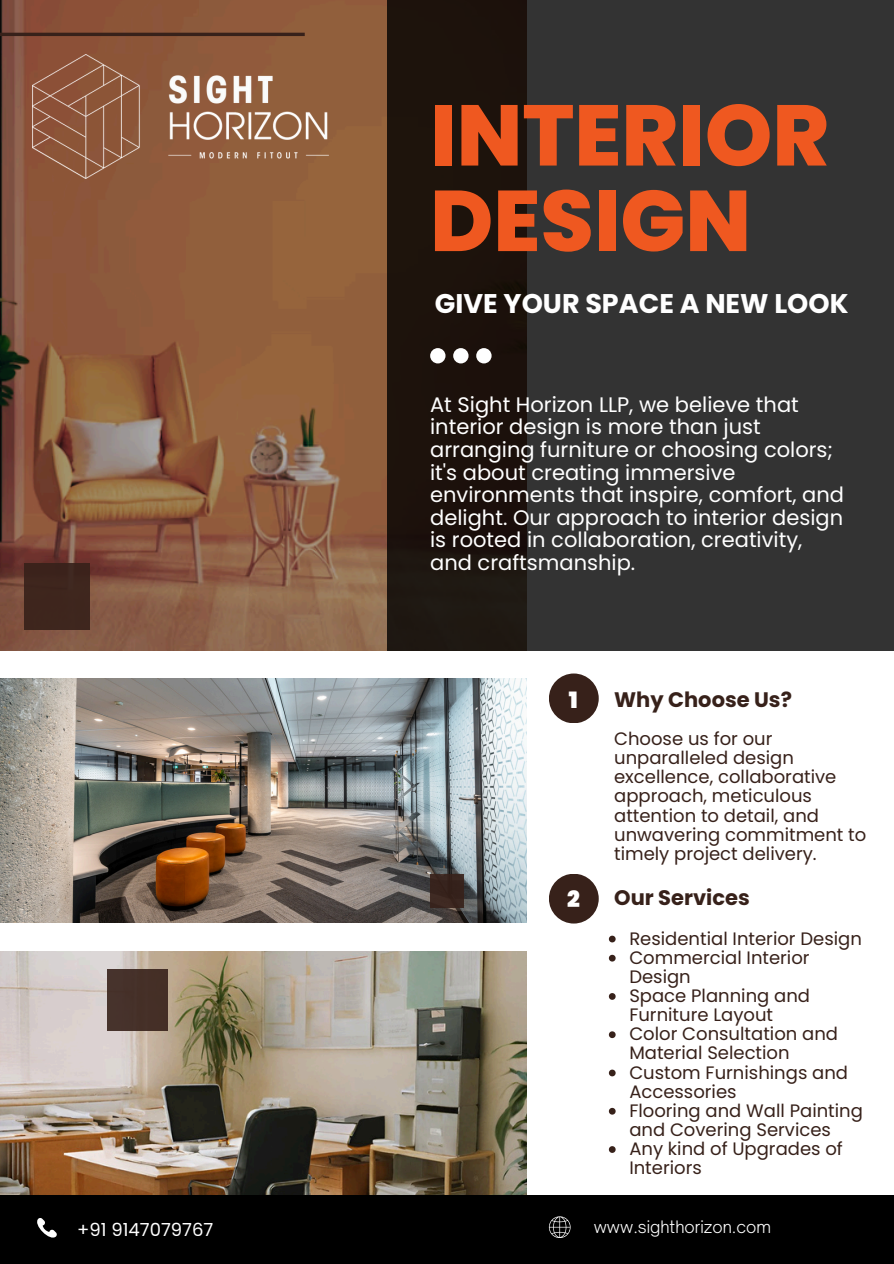
<style>
.page{position:relative;width:894px;height:1264px;background:#fff}
.page>*{position:absolute;margin:0;border:0;box-sizing:border-box;transform-origin:0 0}
.t1{font:800 85.95px/85.5px "Poppins";color:#ef5820}
.t2{font:700 27px "Poppins";color:#fff}
.t3{font:900 22.5px "Poppins";color:#fff}
.t4{font:21px/22.5px "Poppins";color:#fff}
.t5{font:700 21px "Poppins";color:#37211a}
.t6{font:18px/19.2px "Poppins";color:#37211a}
.t7{font:18px "Poppins";color:#fff}
.t8{font:300 16.35px "Open Sauce One";color:#fff}
</style>
<div class="page">
<img style="left:0;top:0;width:387px;height:650px">
<img style="left:0;top:678px;width:526px;height:244px">
<img style="left:0;top:951px;width:526px;height:244px">
<div style="left:24px;top:563px;width:65px;height:66px;background:#3e261d"></div>
<div style="left:430px;top:873px;width:34px;height:34px;background:#37211a"></div>
<div style="left:107px;top:968px;width:61px;height:62px;background:#453028"></div>
<div style="left:0;top:1195px;width:893px;height:68px;background:#000"></div>
<svg style="left:387px;top:0;width:506px;height:650px;fill:#333"></svg>
<svg style="left:430px;top:348px;width:61px;height:15px"></svg>
<hr style="left:0;top:33px;width:304px;height:3px;background:#37211a">
<div style="left:548px;top:673px;width:50px;height:50px;background:#37211a;border-radius:50%"></div>
<div style="left:548px;top:873px;width:50px;height:50px;background:#37211a;border-radius:50%"></div>
<svg style="left:608px;top:935px;width:7px;height:7px"></svg>
<svg style="left:608px;top:954px;width:7px;height:7px"></svg>
<svg style="left:608px;top:993px;width:7px;height:6px"></svg>
<svg style="left:608px;top:1031px;width:7px;height:7px"></svg>
<svg style="left:608px;top:1069px;width:7px;height:7px"></svg>
<svg style="left:608px;top:1107px;width:7px;height:7px"></svg>
<svg style="left:608px;top:1146px;width:7px;height:6px"></svg>
<svg style="left:37px;top:1218px;width:20px;height:20px"></svg>
<svg style="left:548px;top:1216px;width:22px;height:21px"></svg>
<img style="left:32px;top:55px;width:297px;height:124px">
<p class="t1" style="left:430px;top:93px;width:400px">INTERIOR<br>DESIGN</p>
<p class="t2" style="left:435px;top:284px;width:415px">GIVE YOUR SPACE A NEW LOOK</p>
<p class="t4" style="left:430px;top:393px;width:415px">At Sight Horizon LLP, we believe that interior design is more than just arranging furniture or choosing colors; it's about creating immersive environments that inspire, comfort, and delight. Our approach to interior design is rooted in collaboration, creativity, and craftsmanship.</p>
<p class="t3" style="left:568px;top:684px;width:10px">1</p>
<p class="t5" style="left:614px;top:685px;width:179px">Why Choose Us?</p>
<p class="t3" style="left:567px;top:882px;width:14px">2</p>
<h2 class="t6" style="left:614px;top:729px;width:254px">Choose us for our unparalleled design excellence, collaborative approach, meticulous attention to detail, and unwavering commitment to timely project delivery.</h2>
<h1 class="t5" style="left:614px;top:883px;width:137px">Our Services</h1>
<p class="t6" style="left:629px;top:928px;width:234px">Residential Interior Design</p>
<h4 class="t6" style="left:629px;top:947px;width:182px">Commercial Interior<br>Design</h4>
<p class="t6" style="left:629px;top:986px;width:182px">Space Planning and<br>Furniture Layout</p>
<p class="t6" style="left:629px;top:1024px;width:210px">Color Consultation and<br>Material Selection</p>
<p class="t6" style="left:629px;top:1062px;width:220px">Custom Furnishings and<br>Accessories</p>
<p class="t6" style="left:629px;top:1100px;width:235px">Flooring and Wall Painting and Covering Services</p>
<h3 class="t6" style="left:629px;top:1139px;width:215px">Any kind of Upgrades of<br>Interiors</h3>
<h3 class="t7" style="left:77px;top:1217px;width:138px">+91 9147079767</h3>
<p class="t8" style="left:593px;top:1216px;width:179px">www.sighthorizon.com</p>
</div>
